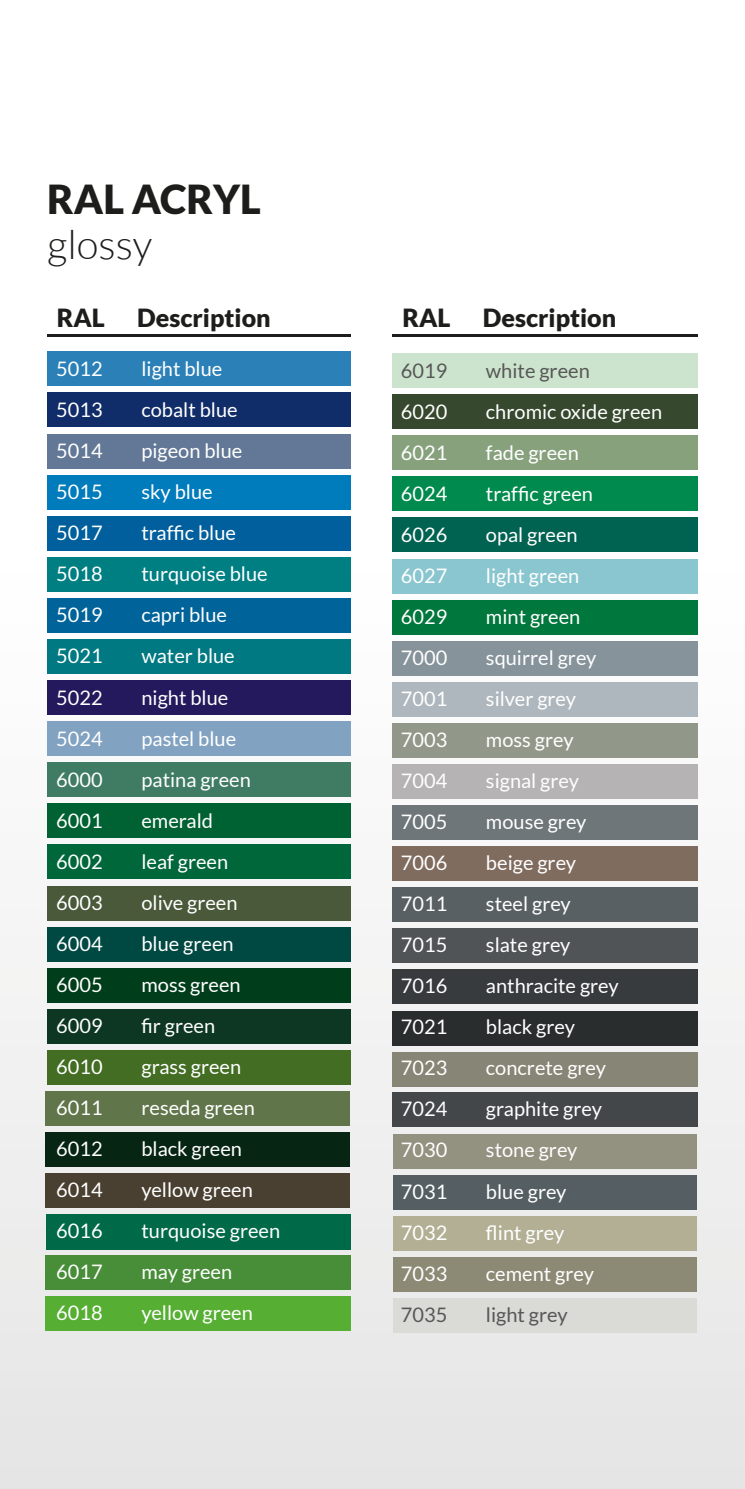
<style>
.page{position:relative;width:745px;height:1489px;background:#fff}
.page>*{position:absolute;margin:0;border:0;box-sizing:border-box;transform-origin:0 0}
.t1{font:900 40px "Lato";color:#1d1d1b}
.t2{font:300 40px "Lato";color:#1d1d1b}
.t3{font:900 25px "Lato";color:#1d1d1b}
.t4{font:20px "Lato";color:#fff}
.t5{font:20px "Lato";color:#575756}
</style>
<div class="page">
<div style="left:0;top:295px;width:744px;height:1193px;background:linear-gradient(to bottom,#fff,#e2e3e2)"></div>
<div style="left:393px;top:1215px;width:302px;height:35px;background:#b2af94"></div>
<div style="left:393px;top:1174px;width:302px;height:35px;background:#545e63"></div>
<div style="left:393px;top:1133px;width:302px;height:35px;background:#939180"></div>
<div style="left:393px;top:1256px;width:302px;height:35px;background:#8c8975"></div>
<div style="left:393px;top:1297px;width:302px;height:35px;background:#dadad6"></div>
<hr style="left:47px;top:334px;width:303px;height:2px;background:#1d1d1b">
<div style="left:47px;top:598px;width:303px;height:35px;background:#006399"></div>
<div style="left:392px;top:1092px;width:305px;height:35px;background:#434749"></div>
<div style="left:47px;top:557px;width:303px;height:34px;background:#007f83"></div>
<div style="left:47px;top:351px;width:303px;height:35px;background:#2b81b7"></div>
<div style="left:47px;top:515px;width:303px;height:35px;background:#005f9c"></div>
<div style="left:47px;top:474px;width:303px;height:35px;background:#007bbc"></div>
<div style="left:47px;top:392px;width:303px;height:35px;background:#112d69"></div>
<div style="left:47px;top:433px;width:303px;height:35px;background:#627896"></div>
<div style="left:47px;top:885px;width:303px;height:35px;background:#49593a"></div>
<div style="left:47px;top:844px;width:303px;height:35px;background:#00673b"></div>
<div style="left:47px;top:639px;width:303px;height:35px;background:#007982"></div>
<div style="left:47px;top:803px;width:303px;height:35px;background:#006233"></div>
<div style="left:47px;top:762px;width:303px;height:35px;background:#407c63"></div>
<div style="left:47px;top:680px;width:303px;height:35px;background:#24195d"></div>
<div style="left:47px;top:721px;width:303px;height:35px;background:#82a2c2"></div>
<div style="left:47px;top:926px;width:303px;height:35px;background:#004942"></div>
<div style="left:47px;top:967px;width:303px;height:35px;background:#003e1b"></div>
<div style="left:47px;top:1008px;width:303px;height:35px;background:#0d3722"></div>
<div style="left:47px;top:1049px;width:303px;height:35px;background:#426d23"></div>
<div style="left:46px;top:1214px;width:304px;height:35px;background:#006a48"></div>
<div style="left:45px;top:1255px;width:305px;height:35px;background:#488e38"></div>
<div style="left:45px;top:1296px;width:305px;height:35px;background:#56af33"></div>
<div style="left:392px;top:435px;width:305px;height:35px;background:#87a17d"></div>
<div style="left:392px;top:353px;width:305px;height:35px;background:#cce4ce"></div>
<div style="left:392px;top:394px;width:305px;height:35px;background:#36482d"></div>
<div style="left:392px;top:969px;width:305px;height:35px;background:#383b3d"></div>
<div style="left:392px;top:928px;width:305px;height:35px;background:#505456"></div>
<div style="left:392px;top:805px;width:305px;height:35px;background:#6f767a"></div>
<div style="left:392px;top:846px;width:305px;height:35px;background:#806b5f"></div>
<div style="left:392px;top:887px;width:305px;height:35px;background:#596063"></div>
<div style="left:392px;top:640px;width:305px;height:35px;background:#86939b"></div>
<div style="left:392px;top:681px;width:305px;height:35px;background:#aeb7bd"></div>
<div style="left:392px;top:723px;width:305px;height:35px;background:#919889"></div>
<div style="left:392px;top:764px;width:305px;height:35px;background:#b5b3b4"></div>
<div style="left:392px;top:1010px;width:305px;height:35px;background:#2a2d2e"></div>
<div style="left:392px;top:1051px;width:305px;height:35px;background:#878575"></div>
<div style="left:392px;top:599px;width:305px;height:35px;background:#00773c"></div>
<div style="left:392px;top:558px;width:305px;height:35px;background:#89c6cf"></div>
<div style="left:392px;top:476px;width:305px;height:35px;background:#008a4d"></div>
<div style="left:392px;top:517px;width:305px;height:35px;background:#006251"></div>
<hr style="left:392px;top:334px;width:305px;height:2px;background:#1d1d1b">
<div style="left:45px;top:1090px;width:305px;height:35px;background:#607549"></div>
<div style="left:45px;top:1131px;width:305px;height:35px;background:#062513"></div>
<div style="left:45px;top:1173px;width:305px;height:34px;background:#4a4031"></div>
<h1 class="t1" style="left:47px;top:175px;width:215px">RAL ACRYL</h1>
<h1 class="t2" style="left:47px;top:223px;width:107px">glossy</h1>
<p class="t3" style="left:57px;top:303px;width:50px">RAL</p>
<p class="t3" style="left:137px;top:303px;width:135px">Description</p>
<p class="t3" style="left:402px;top:303px;width:50px">RAL</p>
<p class="t3" style="left:482px;top:303px;width:135px">Description</p>
<p class="t4" style="left:56px;top:358px;width:48px">5012</p>
<p class="t4" style="left:141px;top:358px;width:82px">light blue</p>
<p class="t4" style="left:56px;top:399px;width:48px">5013</p>
<p class="t4" style="left:141px;top:399px;width:98px">cobalt blue</p>
<p class="t4" style="left:56px;top:440px;width:48px">5014</p>
<p class="t4" style="left:141px;top:440px;width:102px">pigeon blue</p>
<p class="t4" style="left:56px;top:481px;width:48px">5015</p>
<p class="t4" style="left:141px;top:481px;width:73px">sky blue</p>
<p class="t4" style="left:56px;top:522px;width:48px">5017</p>
<p class="t4" style="left:141px;top:522px;width:96px">traffic blue</p>
<p class="t4" style="left:56px;top:563px;width:48px">5018</p>
<p class="t4" style="left:141px;top:563px;width:128px">turquoise blue</p>
<p class="t4" style="left:56px;top:604px;width:48px">5019</p>
<p class="t4" style="left:141px;top:604px;width:87px">capri blue</p>
<p class="t4" style="left:56px;top:645px;width:48px">5021</p>
<p class="t4" style="left:141px;top:645px;width:95px">water blue</p>
<p class="t4" style="left:56px;top:686px;width:48px">5022</p>
<p class="t4" style="left:141px;top:686px;width:88px">night blue</p>
<p class="t4" style="left:56px;top:727px;width:48px">5024</p>
<p class="t4" style="left:141px;top:727px;width:96px">pastel blue</p>
<p class="t4" style="left:56px;top:768px;width:48px">6000</p>
<p class="t4" style="left:141px;top:768px;width:111px">patina green</p>
<p class="t4" style="left:56px;top:809px;width:48px">6001</p>
<p class="t4" style="left:141px;top:809px;width:73px">emerald</p>
<p class="t4" style="left:56px;top:850px;width:48px">6002</p>
<p class="t4" style="left:141px;top:850px;width:88px">leaf green</p>
<p class="t4" style="left:56px;top:891px;width:48px">6003</p>
<p class="t4" style="left:141px;top:891px;width:98px">olive green</p>
<p class="t4" style="left:56px;top:932px;width:48px">6004</p>
<p class="t4" style="left:141px;top:932px;width:94px">blue green</p>
<p class="t4" style="left:56px;top:973px;width:48px">6005</p>
<p class="t4" style="left:141px;top:973px;width:101px">moss green</p>
<p class="t4" style="left:56px;top:1014px;width:48px">6009</p>
<p class="t4" style="left:141px;top:1014px;width:75px">fir green</p>
<p class="t4" style="left:56px;top:1055px;width:48px">6010</p>
<p class="t4" style="left:141px;top:1055px;width:101px">grass green</p>
<p class="t4" style="left:56px;top:1096px;width:48px">6011</p>
<p class="t4" style="left:141px;top:1096px;width:115px">reseda green</p>
<p class="t4" style="left:56px;top:1137px;width:48px">6012</p>
<p class="t4" style="left:141px;top:1137px;width:102px">black green</p>
<p class="t4" style="left:56px;top:1178px;width:48px">6014</p>
<p class="t4" style="left:141px;top:1178px;width:113px">yellow green</p>
<p class="t4" style="left:56px;top:1219px;width:48px">6016</p>
<p class="t4" style="left:141px;top:1219px;width:140px">turquoise green</p>
<p class="t4" style="left:56px;top:1260px;width:48px">6017</p>
<p class="t4" style="left:141px;top:1260px;width:92px">may green</p>
<p class="t4" style="left:56px;top:1301px;width:48px">6018</p>
<p class="t4" style="left:141px;top:1301px;width:113px">yellow green</p>
<p class="t5" style="left:400px;top:359px;width:48px">6019</p>
<p class="t5" style="left:485px;top:359px;width:105px">white green</p>
<p class="t4" style="left:400px;top:400px;width:48px">6020</p>
<p class="t4" style="left:485px;top:400px;width:177px">chromic oxide green</p>
<p class="t4" style="left:400px;top:441px;width:48px">6021</p>
<p class="t4" style="left:485px;top:441px;width:94px">fade green</p>
<p class="t4" style="left:400px;top:482px;width:48px">6024</p>
<p class="t4" style="left:485px;top:482px;width:108px">traffic green</p>
<p class="t4" style="left:400px;top:523px;width:48px">6026</p>
<p class="t4" style="left:485px;top:523px;width:93px">opal green</p>
<p class="t4" style="left:400px;top:564px;width:48px">6027</p>
<p class="t4" style="left:485px;top:564px;width:95px">light green</p>
<p class="t4" style="left:400px;top:605px;width:48px">6029</p>
<p class="t4" style="left:485px;top:605px;width:96px">mint green</p>
<p class="t4" style="left:400px;top:646px;width:48px">7000</p>
<p class="t4" style="left:485px;top:646px;width:112px">squirrel grey</p>
<p class="t4" style="left:400px;top:687px;width:48px">7001</p>
<p class="t4" style="left:485px;top:687px;width:92px">silver grey</p>
<p class="t4" style="left:400px;top:728px;width:48px">7003</p>
<p class="t4" style="left:485px;top:728px;width:89px">moss grey</p>
<p class="t4" style="left:400px;top:769px;width:48px">7004</p>
<p class="t4" style="left:485px;top:769px;width:94px">signal grey</p>
<p class="t4" style="left:400px;top:810px;width:48px">7005</p>
<p class="t4" style="left:485px;top:810px;width:102px">mouse grey</p>
<p class="t4" style="left:400px;top:851px;width:48px">7006</p>
<p class="t4" style="left:485px;top:851px;width:92px">beige grey</p>
<p class="t4" style="left:400px;top:892px;width:48px">7011</p>
<p class="t4" style="left:485px;top:892px;width:86px">steel grey</p>
<p class="t4" style="left:400px;top:933px;width:48px">7015</p>
<p class="t4" style="left:485px;top:933px;width:86px">slate grey</p>
<p class="t4" style="left:400px;top:974px;width:48px">7016</p>
<p class="t4" style="left:485px;top:974px;width:134px">anthracite grey</p>
<p class="t4" style="left:400px;top:1015px;width:48px">7021</p>
<p class="t4" style="left:485px;top:1015px;width:90px">black grey</p>
<p class="t4" style="left:400px;top:1056px;width:48px">7023</p>
<p class="t4" style="left:485px;top:1056px;width:121px">concrete grey</p>
<p class="t4" style="left:400px;top:1097px;width:48px">7024</p>
<p class="t4" style="left:485px;top:1097px;width:117px">graphite grey</p>
<p class="t4" style="left:400px;top:1138px;width:48px">7030</p>
<p class="t4" style="left:485px;top:1138px;width:93px">stone grey</p>
<p class="t4" style="left:400px;top:1179px;width:48px">7031</p>
<p class="t4" style="left:485px;top:1179px;width:82px">blue grey</p>
<p class="t4" style="left:400px;top:1220px;width:48px">7032</p>
<p class="t4" style="left:485px;top:1220px;width:80px">flint grey</p>
<p class="t4" style="left:400px;top:1262px;width:48px">7033</p>
<p class="t4" style="left:485px;top:1262px;width:109px">cement grey</p>
<p class="t5" style="left:400px;top:1303px;width:48px">7035</p>
<p class="t5" style="left:485px;top:1303px;width:83px">light grey</p>
</div>
